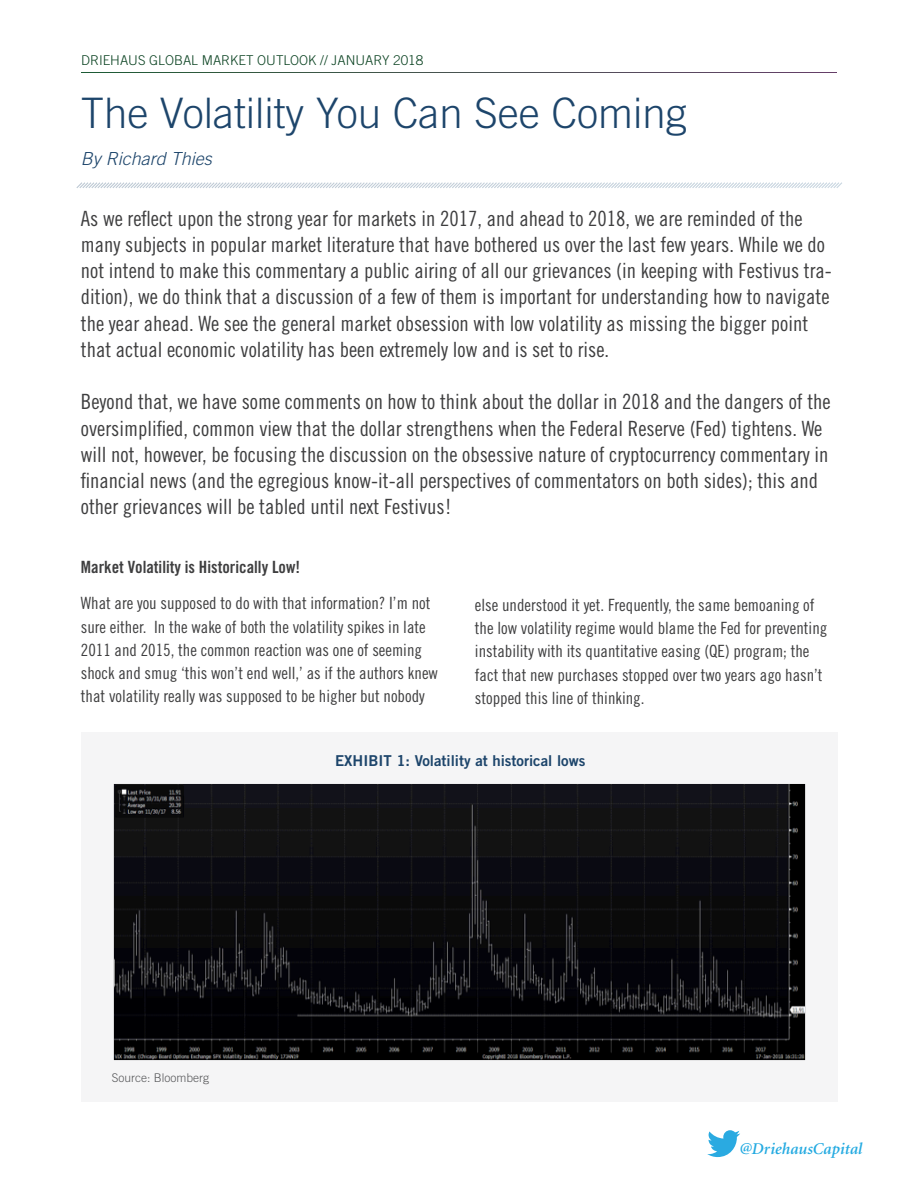
<style>
.page{position:relative;width:918px;height:1188px;background:#fff}
.page>*{position:absolute;margin:0;border:0;box-sizing:border-box;transform-origin:0 0}
.t1{font:300 42px "Trade Gothic";color:#1d456b}
.Bullets_Credit_Comme{font:21px/26.2px "Trade Gothic Cond Eighteen";color:#3e3e3f}
.t2{font:italic 300 18px "Trade Gothic";color:#1d456b}
.Bullets_Credit_Comme-2{font:16.8px/23.2px "Trade Gothic Cond Eighteen";color:#3e3e3f}
.Bullets_Credit_Comme-3{font:16.8px "Trade Gothic Bold Cond Twenty";color:#3e3e3f}
.t3{font:italic 600 16.5px "Minion";color:#24aae1}
.t4{font:15px "Trade Gothic Bold Two";color:#1d456b}
.t5{font:300 13.5px "Trade Gothic";color:#0b4322}
.t6{font:300 12px "Trade Gothic";color:#57585a}
</style>
<div class="page">
<svg style="left:707px;top:1130px;width:33px;height:27px"></svg>
<svg style="left:76px;top:182px;width:766px;height:6px"></svg>
<div style="left:81px;top:732px;width:757px;height:370px;background:#f5f5f6"></div>
<img style="left:113px;top:784px;width:692px;height:277px">
<p class="t5" style="left:81px;top:52px;width:344px">DRIEHAUS GLOBAL MARKET OUTLOOK // JANUARY 2018</p>
<p class="t1" style="left:81px;top:88px;width:608px">The Volatility You Can See Coming</p>
<p class="t2" style="left:81px;top:148px;width:133px">By Richard Thies</p>
<p class="Bullets_Credit_Comme" style="left:81px;top:205px;width:753px">As we reflect upon the strong year for markets in 2017, and ahead to 2018, we are reminded of the many subjects in popular market literature that have bothered us over the last few years. While we do not intend to make this commentary a public airing of all our grievances (in keeping with Festivus tra&shy;dition), we do think that a discussion of a few of them is important for understanding how to navigate the year ahead. We see the general market obsession with low volatility as missing the bigger point that actual economic volatility has been extremely low and is set to rise.</p>
<p class="Bullets_Credit_Comme" style="left:81px;top:389px;width:751px">Beyond that, we have some comments on how to think about the dollar in 2018 and the dangers of the oversimplified, common view that the dollar strengthens when the Federal Reserve (Fed) tightens. We will not, however, be focusing the discussion on the obsessive nature of cryptocurrency commentary in financial news (and the egregious know-it-all perspectives of commentators on both sides); this and other grievances will be tabled until next Festivus!</p>
<p class="Bullets_Credit_Comme-3" style="left:81px;top:557px;width:221px">Market Volatility is Historically Low!</p>
<p class="Bullets_Credit_Comme-2" style="left:81px;top:592px;width:359px">What are you supposed to do with that information? I’m not sure either. In the wake of both the volatility spikes in late 2011 and 2015, the common reaction was one of seeming shock and smug ‘this won’t end well,’ as if the authors knew that volatility really was supposed to be higher but nobody</p>
<p class="Bullets_Credit_Comme-2" style="left:475px;top:593px;width:354px">else understood it yet. Frequently, the same bemoaning of the low volatility regime would blame the Fed for preventing instability with its quantitative easing (QE) program; the fact that new purchases stopped over two years ago hasn’t stopped this line of thinking.</p>
<p class="t6" style="left:112px;top:1071px;width:99px">Source: Bloomberg</p>
<p class="t4" style="left:335px;top:751px;width:252px">EXHIBIT 1: Volatility at historical lows</p>
<p class="t3" style="left:739px;top:1140px;width:124px">@DriehausCapital</p>
</div>
